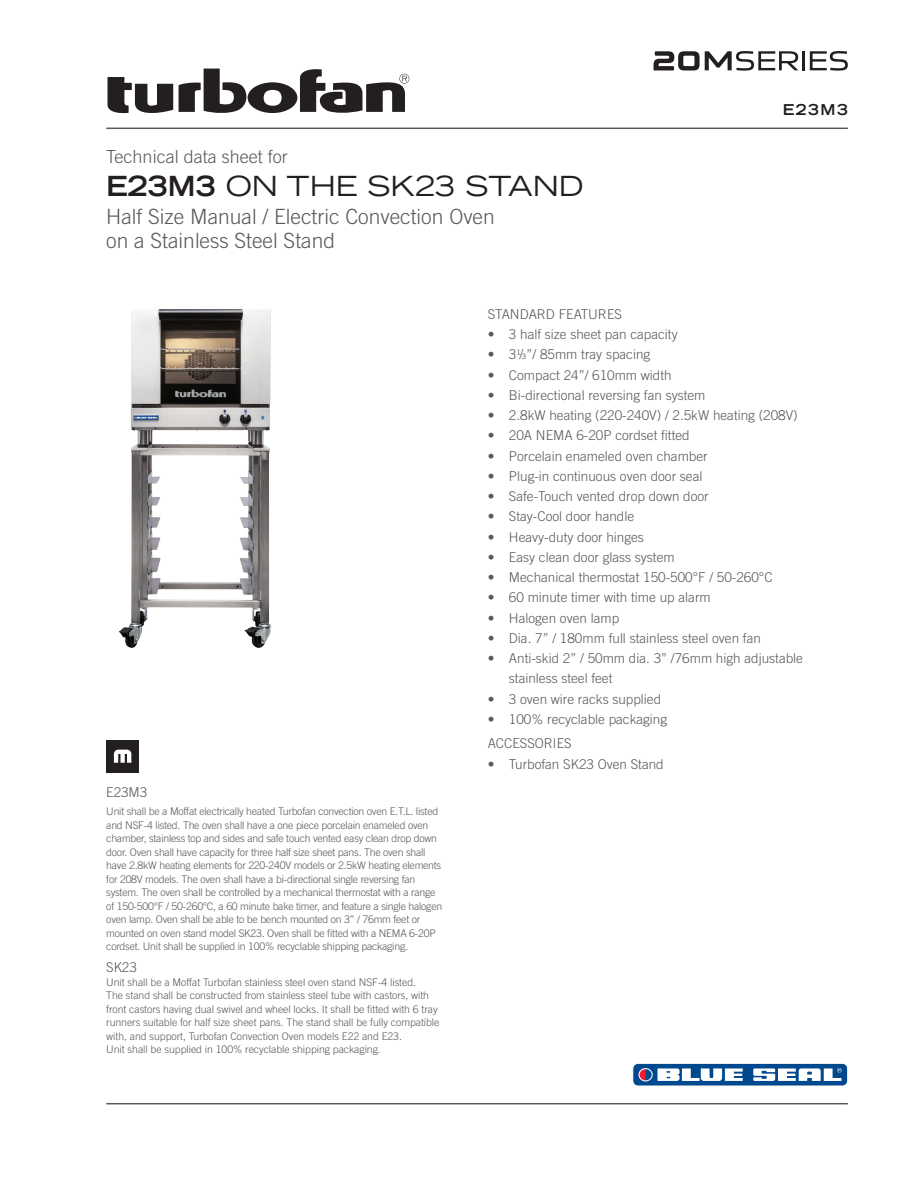
<style>
.page{position:relative;width:918px;height:1188px;background:#fff}
.page>*{position:absolute;margin:0;border:0;box-sizing:border-box;transform-origin:0 0}
.t1{font:expanded 27.75px "Trade Gothic LH";color:#231f20}
.t2{font:300 21px "Trade Gothic";color:#57585a}
.t3{font:300 18px "Trade Gothic";color:#57585a}
.t4{font:700 expanded 15px "Trade Gothic LH";letter-spacing:.1em;color:#231f20}
.t5{font:300 13.5px/20.2px "Trade Gothic";color:#57585a}
.t6{font:300 10.5px/13.5px "Trade Gothic";letter-spacing:-.02em;color:#57585a}
.s1{font-weight:700}
.s2{font-weight:400;font-size:7.5px}
</style>
<div class="page">
<svg style="left:108px;top:77px;width:65px;height:37px"></svg>
<svg style="left:179px;top:68px;width:230px;height:46px"></svg>
<hr style="left:106px;top:1103px;width:742px;height:1px;background:#57585a">
<hr style="left:106px;top:128px;width:742px;height:1px;background:#57585a">
<hr style="left:802px;top:51px;width:3px;height:19px;background:#231f20">
<svg style="left:810px;top:51px;width:38px;height:20px"></svg>
<svg style="left:654px;top:51px;width:144px;height:20px"></svg>
<div style="left:106px;top:740px;width:33px;height:33px;background:#231f20"></div>
<svg style="left:114px;top:750px;width:17px;height:13px"></svg>
<img style="left:119px;top:309px;width:152px;height:339px">
<div style="left:633px;top:1063px;width:215px;height:23px;background:#01498e;border-radius:5px"></div>
<div style="left:633px;top:1063px;width:215px;height:23px;border:1px solid #fff;border-radius:5px"></div>
<svg style="left:639px;top:1068px;width:7px;height:13px"></svg>
<div style="left:638px;top:1068px;width:15px;height:13px;border:1px solid #fff;border-radius:50%"></div>
<svg style="left:657px;top:1068px;width:86px;height:13px"></svg>
<svg style="left:753px;top:1068px;width:89px;height:13px"></svg>
<p class="t3" style="left:106px;top:146px;width:183px">Technical data sheet for</p>
<p class="t1" style="left:106px;top:168px;width:479px"><span class="s1">E23M3</span> ON THE SK23 STAND</p>
<p class="t2" style="left:106px;top:204px;width:390px">Half Size Manual / Electric Convection Oven</p>
<p class="t2" style="left:106px;top:228px;width:230px">on a Stainless Steel Stand</p>
<p class="t4" style="left:783px;top:100px;width:67px">E23M3</p>
<p class="t5" style="left:106px;top:782px;width:42px">E23M3</p>
<p class="t6" style="left:106px;top:804px;width:337px">Unit shall be a Moffat electrically heated Turbofan convection oven E.T.L. listed and NSF-4 listed. The oven shall have a one piece porcelain enameled oven chamber, stainless top and sides and safe touch vented easy clean drop down door. Oven shall have capacity for three half size sheet pans. The oven shall have 2.8kW heating elements for 220-240V models or 2.5kW heating elements for 208V models. The oven shall have a bi-directional single reversing fan system. The oven shall be controlled by a mechanical thermostat with a range of 150-500°F / 50-260°C, a 60 minute bake timer, and feature a single halogen oven lamp. Oven shall be able to be bench mounted on 3” / 76mm feet or mounted on oven stand model SK23. Oven shall be fitted with a NEMA 6-20P cordset. Unit shall be supplied in 100% recyclable shipping packaging.</p>
<p class="t5" style="left:106px;top:957px;width:32px">SK23</p>
<p class="t6" style="left:106px;top:975px;width:335px">Unit shall be a Moffat Turbofan stainless steel oven stand NSF-4 listed.<br>The stand shall be constructed from stainless steel tube with castors, with front castors having dual swivel and wheel locks. It shall be fitted with 6 tray runners suitable for half size sheet pans. The stand shall be fully compatible with, and support, Turbofan Convection Oven models E22 and E23.<br>Unit shall be supplied in 100% recyclable shipping packaging.</p>
<p class="t5" style="left:488px;top:304px;width:136px">STANDARD FEATURES</p>
<p class="t5" style="left:488px;top:324px;width:192px">• 3 half size sheet pan capacity</p>
<p class="t5" style="left:488px;top:344px;width:164px">• 3<sup>1</sup>/<span class="s2">3</span>”/ 85mm tray spacing</p>
<p class="t5" style="left:488px;top:365px;width:186px">• Compact 24”/ 610mm width</p>
<p class="t5" style="left:488px;top:385px;width:219px">• Bi-directional reversing fan system</p>
<p class="t5" style="left:488px;top:405px;width:312px">• 2.8kW heating (220-240V) / 2.5kW heating (208V)</p>
<p class="t5" style="left:488px;top:425px;width:204px">• 20A NEMA 6-20P cordset fitted</p>
<p class="t5" style="left:488px;top:446px;width:222px">• Porcelain enameled oven chamber</p>
<p class="t5" style="left:488px;top:466px;width:216px">• Plug-in continuous oven door seal</p>
<p class="t5" style="left:488px;top:486px;width:223px">• Safe-Touch vented drop down door</p>
<p class="t5" style="left:488px;top:506px;width:148px">• Stay-Cool door handle</p>
<p class="t5" style="left:488px;top:527px;width:158px">• Heavy-duty door hinges</p>
<p class="t5" style="left:488px;top:547px;width:188px">• Easy clean door glass system</p>
<p class="t5" style="left:488px;top:567px;width:286px">• Mechanical thermostat 150-500°F / 50-260°C</p>
<p class="t5" style="left:488px;top:587px;width:225px">• 60 minute timer with time up alarm</p>
<p class="t5" style="left:488px;top:608px;width:133px">• Halogen oven lamp</p>
<p class="t5" style="left:488px;top:628px;width:275px">• Dia. 7” / 180mm full stainless steel oven fan</p>
<p class="t5" style="left:509px;top:648px;width:296px;text-indent:-21px">• Anti-skid 2” / 50mm dia. 3” /76mm high adjustable stainless steel feet</p>
<p class="t5" style="left:488px;top:689px;width:175px">• 3 oven wire racks supplied</p>
<p class="t5" style="left:488px;top:709px;width:181px">• 100% recyclable packaging</p>
<p class="t5" style="left:488px;top:733px;width:86px">ACCESSORIES</p>
<p class="t5" style="left:488px;top:754px;width:178px">• Turbofan SK23 Oven Stand</p>
</div>
